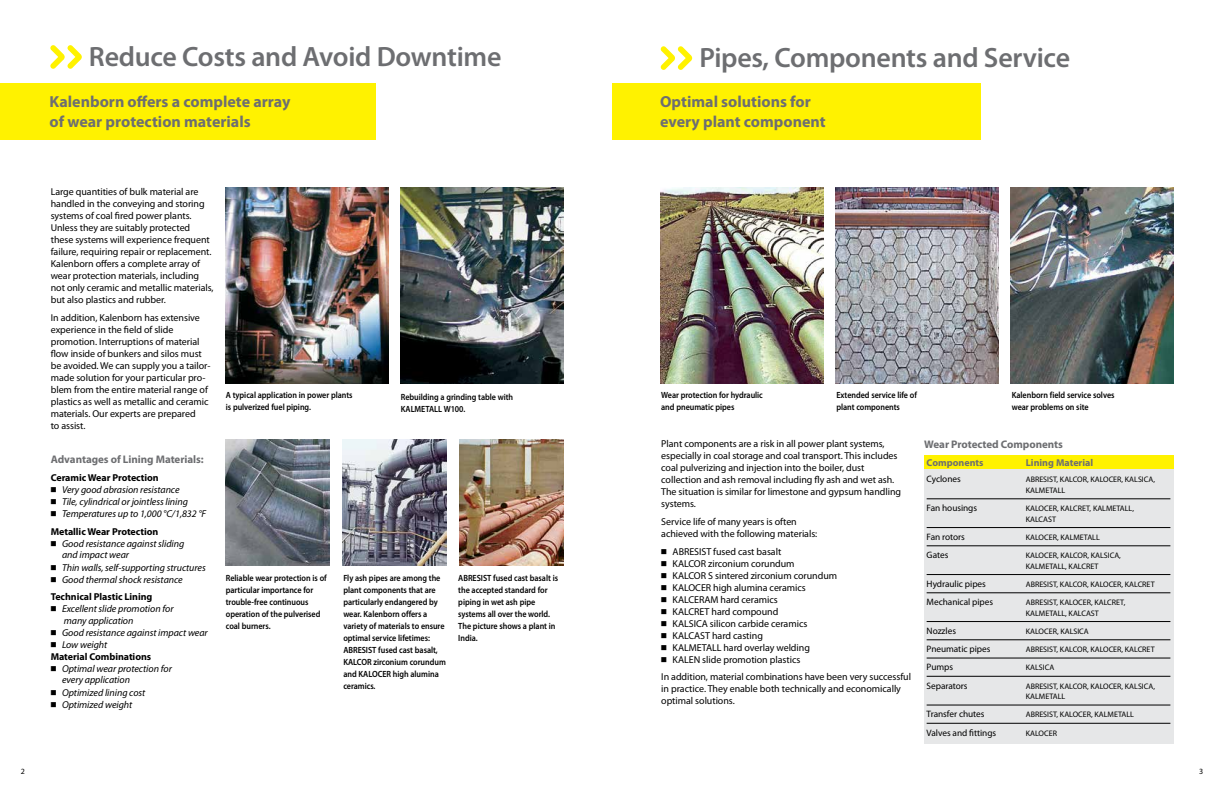
<style>
.page{position:relative;width:1224px;height:792px;background:#fff}
.page>*{position:absolute;margin:0;border:0;box-sizing:border-box;transform-origin:0 0}
.t1{font:600 28px "Myriad Pro";letter-spacing:-.01em;color:#6d6e71}
.t2{font:700 16px/20px "Myriad Pro";color:#6d6e71}
.t3{font:700 11px "Myriad Pro";letter-spacing:-.005em;color:#6d6e71}
.t4{font:10px/12px "Myriad Pro";letter-spacing:-.005em;color:#000}
.t5{font:italic 10px/12px "Myriad Pro";letter-spacing:-.005em;color:#000}
.t6{font:700 10px "Myriad Pro";color:#6d6e71}
.t7{font:700 10px "Myriad Pro";letter-spacing:-.005em;color:#000}
.t8{font:9.3px "Myriad Pro";letter-spacing:-.005em;color:#000}
.t9{font:600 9px/12px "Myriad Pro";letter-spacing:-.005em;color:#000;scale:.9 1}
.t10{font:8px/10.5px "Myriad Pro";color:#000}
.s1{font-weight:700;font-style:normal}
.s2{font-family:"Universal Newswith Comm Pi";font-style:normal}
.s3{font-family:"Universal Newswith Comm Pi"}
</style>
<div class="page">
<img style="left:401px;top:188px;width:162px;height:195px">
<img style="left:226px;top:188px;width:162px;height:195px">
<img style="left:343px;top:440px;width:103px;height:125px">
<img style="left:459px;top:440px;width:104px;height:125px">
<img style="left:226px;top:440px;width:104px;height:125px">
<img style="left:1011px;top:188px;width:162px;height:195px">
<img style="left:661px;top:188px;width:162px;height:195px">
<img style="left:836px;top:188px;width:162px;height:195px">
<div style="left:0;top:83px;width:376px;height:56px;background:#fff200"></div>
<div style="left:612px;top:83px;width:369px;height:56px;background:#fff200"></div>
<div style="left:924px;top:469px;width:249px;height:275px;background:#e6e7e8"></div>
<div style="left:924px;top:455px;width:249px;height:14px;background:#fff200"></div>
<hr style="left:927px;top:499px;width:243px;height:1px;background:#000">
<hr style="left:927px;top:527px;width:243px;height:1px;background:#000">
<hr style="left:927px;top:546px;width:243px;height:1px;background:#000">
<hr style="left:927px;top:574px;width:243px;height:1px;background:#000">
<hr style="left:927px;top:593px;width:243px;height:1px;background:#000">
<hr style="left:927px;top:621px;width:243px;height:1px;background:#000">
<hr style="left:927px;top:640px;width:243px;height:1px;background:#000">
<hr style="left:927px;top:658px;width:243px;height:1px;background:#000">
<hr style="left:927px;top:676px;width:243px;height:1px;background:#000">
<hr style="left:927px;top:705px;width:243px;height:1px;background:#000">
<hr style="left:927px;top:723px;width:243px;height:1px;background:#000">
<svg style="left:50px;top:45px;width:32px;height:24px"></svg>
<svg style="left:661px;top:46px;width:31px;height:24px"></svg>
<h1 class="t1" style="left:89px;top:39px;width:414px">Reduce Costs and Avoid Downtime</h1>
<h2 class="t2" style="left:50px;top:91px;width:242px">Kalenborn offers a complete array of wear protection materials</h2>
<p class="t4" style="left:51px;top:186px;width:164px">Large quantities of bulk material are handled in the conveying and storing systems of coal fired power plants.<br>Unless they are suitably protected these systems will experience frequent failure, requiring repair or replacement.<br>Kalenborn offers a complete array of wear protection materials, including not only ceramic and metallic materials, but also plastics and rubber.</p>
<p class="t4" style="left:51px;top:311px;width:161px">In addition, Kalenborn has extensive experience in the field of slide promotion. Interruptions of material flow inside of bunkers and silos must be avoided. We can supply you a tailor&shy;made solution for your particular pro&shy;blem from the entire material range of plastics as well as metallic and ceramic materials. Our experts are prepared<br>to assist.</p>
<p class="t3" style="left:51px;top:453px;width:155px">Advantages of Lining Materials:</p>
<p class="t5" style="left:51px;top:472px;width:157px"><span class="s1">Ceramic Wear Protection<br></span><span class="s2">n</span> Very good abrasion resistance<br><span class="s2">n</span> Tile, cylindrical or jointless lining<br><span class="s2">n</span> Temperatures up to 1,000 °C/1,832 °F</p>
<p class="t5" style="left:51px;top:525px;width:135px"><span class="s1">Metallic Wear Protection<br></span><span class="s2">n</span> Good resistance against sliding</p>
<p class="t5" style="left:51px;top:548px;width:157px;line-height:13px;text-indent:11px">and impact wear<br><span class="s2">n</span> Thin walls, self-supporting structures</p>
<p class="t5" style="left:51px;top:570px;width:134px;line-height:17.7px"><span class="s2">n</span> Good thermal shock resistance<br><span class="s1">Technical Plastic Lining</span></p>
<p class="t5" style="left:51px;top:603px;width:124px"><span class="s2">n</span> Excellent slide promotion for</p>
<p class="t5" style="left:64px;top:615px;width:71px">many application</p>
<p class="t5" style="left:51px;top:627px;width:159px"><span class="s2">n</span> Good resistance against impact wear</p>
<p class="t5" style="left:51px;top:639px;width:58px"><span class="s2">n</span> Low weight</p>
<p class="t7" style="left:51px;top:651px;width:102px">Material Combinations</p>
<p class="t5" style="left:51px;top:663px;width:123px"><span class="s2">n</span> Optimal wear protection for</p>
<p class="t5" style="left:51px;top:673px;width:96px;line-height:13px;text-align:center">every application<br><span class="s2">n</span> Optimized lining cost</p>
<p class="t5" style="left:51px;top:699px;width:83px"><span class="s2">n</span> Optimized weight</p>
<p class="t9" style="left:226px;top:389px;width:142px">A typical application in power plants is pulverized fuel piping.</p>
<p class="t9" style="left:401px;top:390px;width:126px">Rebuilding a grinding table with<br>KALMETALL W100.</p>
<p class="t9" style="left:226px;top:572px;width:114px">Reliable wear protection is of particular importance for trouble-free continuous operation of the pulverised coal burners.</p>
<p class="t9" style="left:458px;top:572px;width:112px">ABRESIST fused cast basalt is the accepted standard for piping in wet ash pipe systems all over the world.<br>The picture shows a plant in<br>India.</p>
<p class="t9" style="left:343px;top:572px;width:115px">Fly ash pipes are among the plant components that are particularly endangered by wear. Kalenborn offers a variety of materials to ensure optimal service lifetimes:<br>ABRESIST fused cast basalt,<br>KALCOR zirconium corundum and KALOCER high alumina ceramics.</p>
<h1 class="t1" style="left:699px;top:40px;width:372px">Pipes, Components and Service</h1>
<h2 class="t2" style="left:660px;top:91px;width:167px">Optimal solutions for every plant component</h2>
<p class="t9" style="left:661px;top:389px;width:115px">Wear protection for hydraulic and pneumatic pipes</p>
<p class="t9" style="left:836px;top:389px;width:91px">Extended service life of plant components</p>
<p class="t9" style="left:1012px;top:389px;width:116px">Kalenborn field service solves wear problems on site</p>
<p class="t4" style="left:661px;top:438px;width:241px">Plant components are a risk in all power plant systems, especially in coal storage and coal transport. This includes coal pulverizing and injection into the boiler, dust collection and ash removal including fly ash and wet ash.<br>The situation is similar for limestone and gypsum handling systems.</p>
<p class="t4" style="left:661px;top:516px;width:158px">Service life of many years is often achieved with the following materials:</p>
<p class="t4" style="left:661px;top:545px;width:177px"><span class="s3">n</span> ABRESIST fused cast basalt<br><span class="s3">n</span> KALCOR zirconium corundum<br><span class="s3">n</span> KALCOR S sintered zirconium corundum <span class="s3">n</span> KALOCER high alumina ceramics<br><span class="s3">n</span> KALCERAM hard ceramics<br><span class="s3">n</span> KALCRET hard compound<br><span class="s3">n</span> KALSICA silicon carbide ceramics<br><span class="s3">n</span> KALCAST hard casting<br><span class="s3">n</span> KALMETALL hard overlay welding<br><span class="s3">n</span> KALEN slide promotion plastics</p>
<p class="t4" style="left:661px;top:671px;width:251px">In addition, material combinations have been very successful in practice. They enable both technically and economically optimal solutions.</p>
<p class="t3" style="left:924px;top:437px;width:140px">Wear Protected Components</p>
<p class="t6" style="left:927px;top:456px;width:58px">Components</p>
<p class="t6" style="left:1026px;top:456px;width:69px">Lining Material</p>
<p class="t8" style="left:927px;top:474px;width:36px">Cyclones</p>
<p class="t10" style="left:1026px;top:474px;width:131px">ABRESIST, KALCOR, KALOCER, KALSICA,<br>KALMETALL</p>
<p class="t8" style="left:927px;top:502px;width:52px">Fan housings</p>
<p class="t10" style="left:1026px;top:503px;width:110px">KALOCER, KALCRET, KALMETALL,<br>KALCAST</p>
<p class="t8" style="left:927px;top:531px;width:40px">Fan rotors</p>
<p class="t10" style="left:1026px;top:532px;width:75px">KALOCER, KALMETALL</p>
<p class="t8" style="left:927px;top:549px;width:23px">Gates</p>
<p class="t10" style="left:1026px;top:550px;width:97px">KALOCER, KALCOR, KALSICA,<br>KALMETALL, KALCRET</p>
<p class="t8" style="left:927px;top:578px;width:61px">Hydraulic pipes</p>
<p class="t10" style="left:1026px;top:579px;width:130px">ABRESIST, KALCOR, KALOCER, KALCRET</p>
<p class="t8" style="left:927px;top:596px;width:68px">Mechanical pipes</p>
<p class="t10" style="left:1026px;top:597px;width:101px">ABRESIST, KALOCER, KALCRET,<br>KALMETALL, KALCAST</p>
<p class="t8" style="left:927px;top:625px;width:31px">Nozzles</p>
<p class="t10" style="left:1026px;top:626px;width:65px">KALOCER, KALSICA</p>
<p class="t8" style="left:927px;top:643px;width:65px">Pneumatic pipes</p>
<p class="t10" style="left:1026px;top:644px;width:130px">ABRESIST, KALCOR, KALOCER, KALCRET</p>
<p class="t8" style="left:927px;top:662px;width:28px">Pumps</p>
<p class="t10" style="left:1026px;top:662px;width:30px">KALSICA</p>
<p class="t8" style="left:927px;top:680px;width:42px">Separators</p>
<p class="t10" style="left:1026px;top:681px;width:131px">ABRESIST, KALCOR, KALOCER, KALSICA,<br>KALMETALL</p>
<p class="t8" style="left:927px;top:709px;width:59px">Transfer chutes</p>
<p class="t10" style="left:1026px;top:709px;width:110px">ABRESIST, KALOCER, KALMETALL</p>
<p class="t8" style="left:927px;top:727px;width:71px">Valves and fittings</p>
<p class="t10" style="left:1026px;top:728px;width:33px">KALOCER</p>
<p class="t10" style="left:21px;top:766px;width:6px">2</p>
<p class="t10" style="left:1199px;top:766px;width:6px">3</p>
</div>
